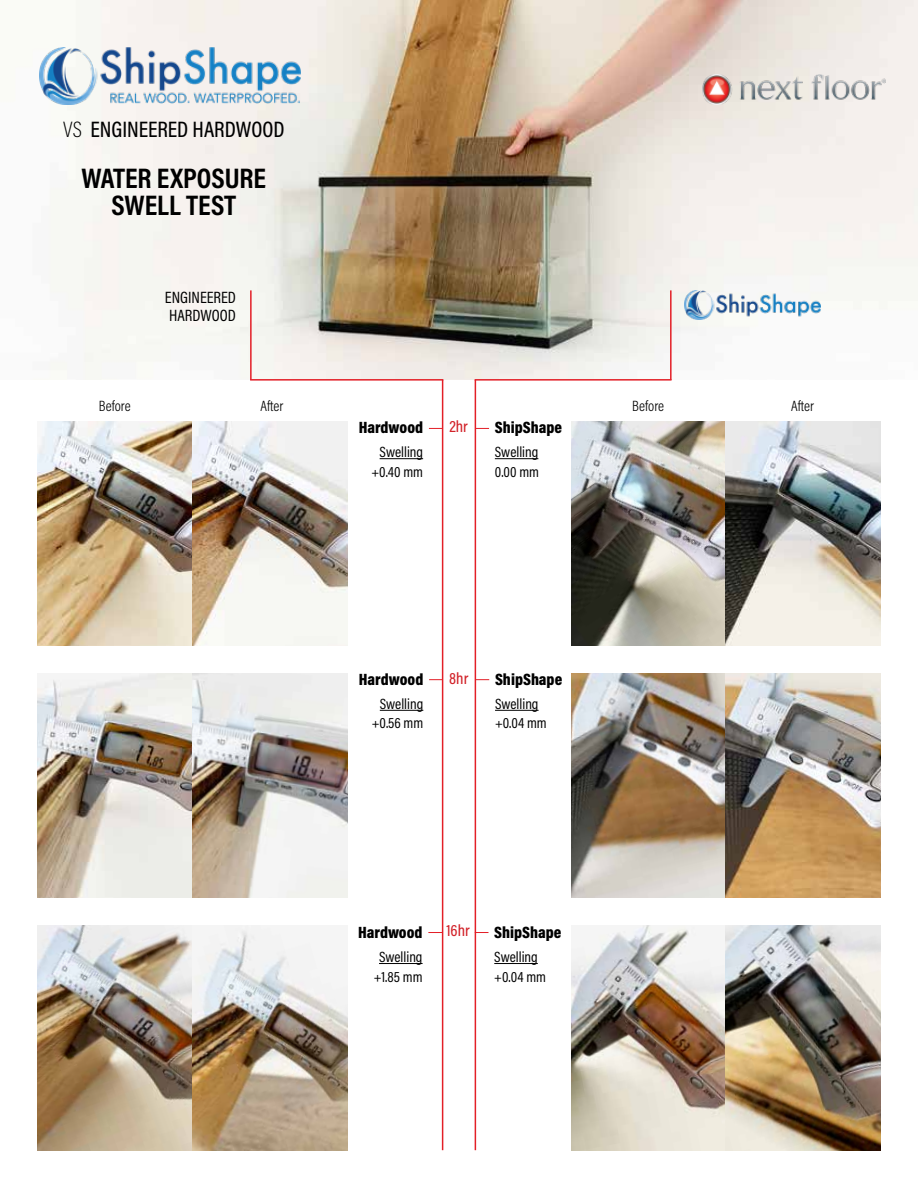
<style>
.page{position:relative;width:918px;height:1188px;background:#fff}
.page>*{position:absolute;margin:0;border:0;box-sizing:border-box;transform-origin:0 0}
.t1{font:700 28.5px/27px "Acumin Pro Cond";color:#000;text-align:center}
.t2{font:500 22.5px "Acumin Pro Cond";color:#000}
.t3{font:900 16.5px "Acumin Pro Cond";color:#000}
.t4{font:16.5px/18px "Acumin Pro Cond";color:#000}
.t5{font:500 16.5px "Acumin Pro Cond";color:#d2232a}
.t6{font:15px/19.5px "Acumin Pro Cond";color:#000}
.t7{font:300 15px "Acumin Pro Cond";letter-spacing:.005em;color:#000}
.s1{font-weight:200}
</style>
<div class="page">
<img style="left:571px;top:926px;width:309px;height:224px">
<img style="left:38px;top:926px;width:309px;height:224px">
<img style="left:571px;top:673px;width:309px;height:225px">
<img style="left:38px;top:673px;width:309px;height:225px">
<img style="left:50px;top:0;width:868px;height:379px">
<hr style="left:442px;top:380px;width:1px;height:770px;background:#e31f27">
<hr style="left:495px;top:458px;width:43px;height:1px;background:#000">
<img style="left:571px;top:421px;width:309px;height:225px">
<img style="left:38px;top:421px;width:309px;height:225px">
<hr style="left:250px;top:290px;width:2px;height:90px;background:#e31f27">
<hr style="left:250px;top:379px;width:193px;height:2px;background:#e31f27">
<hr style="left:475px;top:380px;width:1px;height:770px;background:#e31f27">
<hr style="left:670px;top:290px;width:2px;height:90px;background:#e31f27">
<hr style="left:475px;top:379px;width:197px;height:2px;background:#e31f27">
<hr style="left:380px;top:458px;width:43px;height:1px;background:#000">
<svg style="left:429px;top:428px;width:13px;height:1px"></svg>
<svg style="left:476px;top:428px;width:13px;height:1px"></svg>
<hr style="left:495px;top:710px;width:44px;height:1px;background:#000">
<hr style="left:380px;top:710px;width:43px;height:1px;background:#000">
<svg style="left:429px;top:679px;width:13px;height:1px"></svg>
<svg style="left:476px;top:679px;width:13px;height:1px"></svg>
<hr style="left:494px;top:963px;width:44px;height:1px;background:#000">
<hr style="left:379px;top:963px;width:44px;height:1px;background:#000">
<svg style="left:428px;top:932px;width:14px;height:1px"></svg>
<svg style="left:476px;top:932px;width:12px;height:1px"></svg>
<img style="left:39px;top:48px;width:261px;height:56px">
<img style="left:684px;top:290px;width:137px;height:30px">
<img style="left:703px;top:75px;width:183px;height:29px">
<h2 class="t2" style="left:63px;top:115px;width:223px"><span class="s1">VS</span> ENGINEERED HARDWOOD</h2>
<h1 class="t1" style="left:82px;top:164px;width:186px">WATER EXPOSURE<br>SWELL TEST</h1>
<p class="t4" style="left:165px;top:288px;width:72px">ENGINEERED<br>HARDWOOD</p>
<p class="t7" style="left:99px;top:396px;width:33px">Before</p>
<p class="t7" style="left:261px;top:396px;width:24px">After</p>
<p class="t7" style="left:632px;top:396px;width:33px">Before</p>
<p class="t7" style="left:791px;top:396px;width:24px">After</p>
<p class="t5" style="left:449px;top:416px;width:20px">2hr</p>
<p class="t3" style="left:359px;top:417px;width:66px">Hardwood</p>
<p class="t6" style="left:371px;top:442px;width:53px;text-align:center">Swelling +0.40 mm</p>
<p class="t3" style="left:495px;top:417px;width:69px">ShipShape</p>
<p class="t6" style="left:495px;top:442px;width:46px">Swelling<br>0.00 mm</p>
<p class="t3" style="left:359px;top:668px;width:66px">Hardwood</p>
<p class="t6" style="left:372px;top:694px;width:53px;text-align:center">Swelling +0.56 mm</p>
<p class="t5" style="left:449px;top:667px;width:21px">8hr</p>
<p class="t3" style="left:495px;top:668px;width:69px">ShipShape</p>
<p class="t6" style="left:495px;top:694px;width:53px">Swelling +0.04 mm</p>
<p class="t3" style="left:358px;top:922px;width:66px">Hardwood</p>
<p class="t6" style="left:374px;top:947px;width:50px;text-align:center">Swelling +1.85 mm</p>
<p class="t5" style="left:446px;top:920px;width:25px">16hr</p>
<p class="t3" style="left:494px;top:922px;width:69px">ShipShape</p>
<p class="t6" style="left:494px;top:947px;width:53px">Swelling +0.04 mm</p>
</div>
